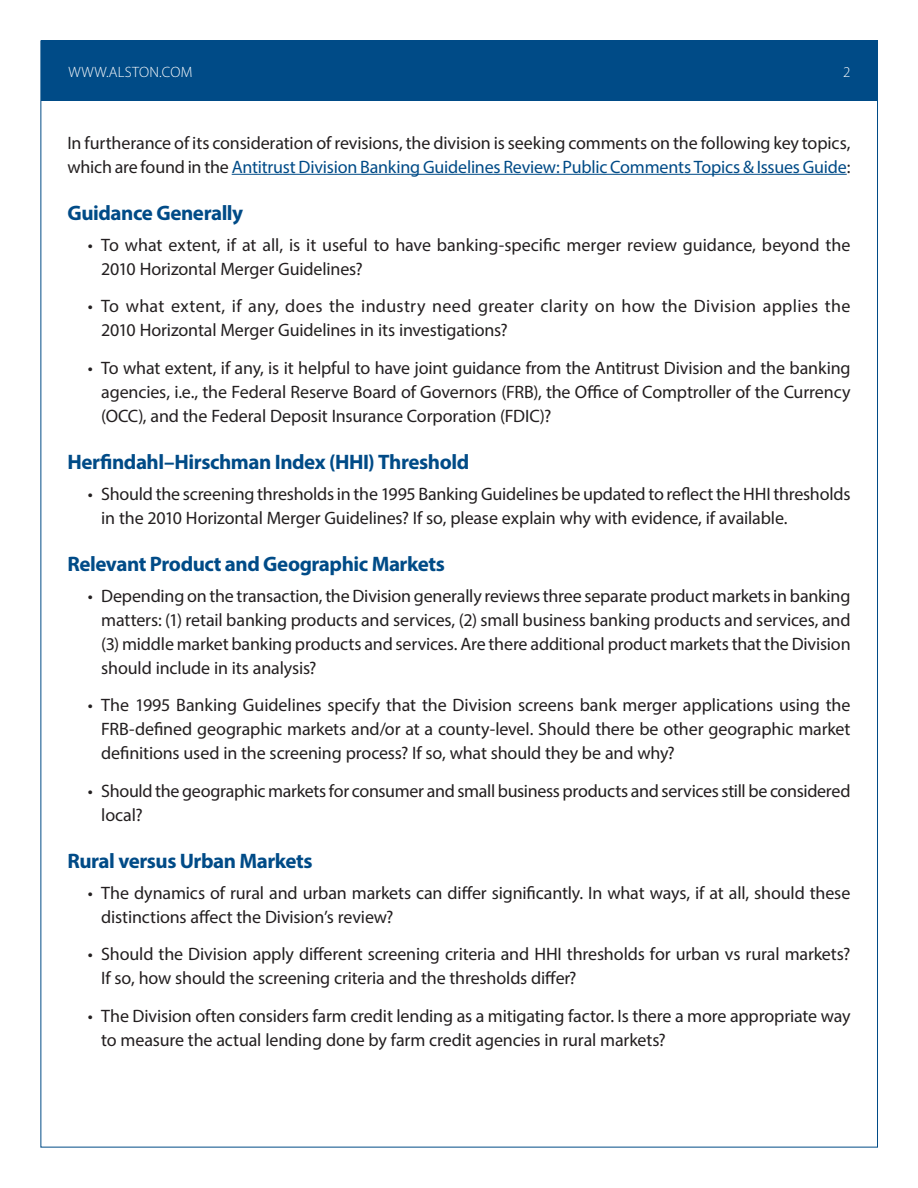
<style>
.page{position:relative;width:918px;height:1188px;background:#fff}
.page>*{position:absolute;margin:0;border:0;box-sizing:border-box;transform-origin:0 0}
.Head{font:700 21px "Myriad Pro";letter-spacing:-.02em;color:#004b87}
.Body_Text{font:18px/24px "Myriad Pro";letter-spacing:-.01em;color:#231f20}
.Body_Text-2{font:18px/24px "Myriad Pro";letter-spacing:.01em;color:#231f20}
.t1{font:300 15px "Myriad Pro";letter-spacing:.02em;color:#fff}
.s1{color:#004b87}
</style>
<div class="page">
<div style="left:41px;top:40px;width:836px;height:61px;background:#004b87"></div>
<hr style="left:232px;top:174px;width:615px;height:1px;background:#004b87">
<p class="t1" style="left:68px;top:63px;width:126px">WWW.ALSTON.COM</p>
<p class="t1" style="left:843px;top:63px;width:9px">2</p>
<p class="Body_Text" style="left:68px;top:130px;width:785px">In furtherance of its consideration of revisions, the division is seeking comments on the following key topics, which are found in the <span class="s1">Antitrust Division Banking Guidelines Review: Public Comments Topics &amp; Issues Guide</span>:</p>
<p class="Head" style="left:68px;top:199px;width:177px">Guidance Generally</p>
<p class="Body_Text" style="left:101px;top:232px;width:751px;text-indent:-14px">• To what extent, if at all, is it useful to have banking-specific merger review guidance, beyond the<br>2010 Horizontal Merger Guidelines?</p>
<p class="Body_Text-2" style="left:101px;top:294px;width:751px;text-indent:-14px">• To what extent, if any, does the industry need greater clarity on how the Division applies the<br>2010 Horizontal Merger Guidelines in its investigations?</p>
<p class="Body_Text" style="left:101px;top:355px;width:751px;text-align:justify;text-indent:-14px">• To what extent, if any, is it helpful to have joint guidance from the Antitrust Division and the banking agencies, i.e., the Federal Reserve Board of Governors (FRB), the Office of Comptroller of the Currency (OCC), and the Federal Deposit Insurance Corporation (FDIC)?</p>
<p class="Head" style="left:68px;top:448px;width:403px">Herfindahl–Hirschman Index (HHI) Threshold</p>
<p class="Body_Text" style="left:101px;top:481px;width:751px;text-indent:-14px">• Should the screening thresholds in the 1995 Banking Guidelines be updated to reflect the HHI thresholds in the 2010 Horizontal Merger Guidelines? If so, please explain why with evidence, if available.</p>
<p class="Head" style="left:68px;top:550px;width:379px">Relevant Product and Geographic Markets</p>
<p class="Body_Text" style="left:101px;top:583px;width:751px;text-align:justify;text-indent:-14px">• Depending on the transaction, the Division generally reviews three separate product markets in banking matters: (1) retail banking products and services, (2) small business banking products and services, and (3) middle market banking products and services. Are there additional product markets that the Division should include in its analysis?</p>
<p class="Body_Text" style="left:101px;top:693px;width:751px;text-align:justify;text-indent:-14px">• The 1995 Banking Guidelines specify that the Division screens bank merger applications using the FRB-defined geographic markets and/or at a county-level. Should there be other geographic market definitions used in the screening process? If so, what should they be and why?</p>
<p class="Body_Text" style="left:101px;top:778px;width:751px;text-indent:-14px">• Should the geographic markets for consumer and small business products and services still be considered local?</p>
<p class="Head" style="left:68px;top:847px;width:247px">Rural versus Urban Markets</p>
<p class="Body_Text" style="left:101px;top:880px;width:751px;text-indent:-14px">• The dynamics of rural and urban markets can differ significantly. In what ways, if at all, should these distinctions affect the Division’s review?</p>
<p class="Body_Text" style="left:101px;top:942px;width:751px;text-indent:-14px">• Should the Division apply different screening criteria and HHI thresholds for urban vs rural markets?<br>If so, how should the screening criteria and the thresholds differ?</p>
<p class="Body_Text" style="left:101px;top:1003px;width:751px;text-indent:-14px">• The Division often considers farm credit lending as a mitigating factor. Is there a more appropriate way to measure the actual lending done by farm credit agencies in rural markets?</p>
</div>
